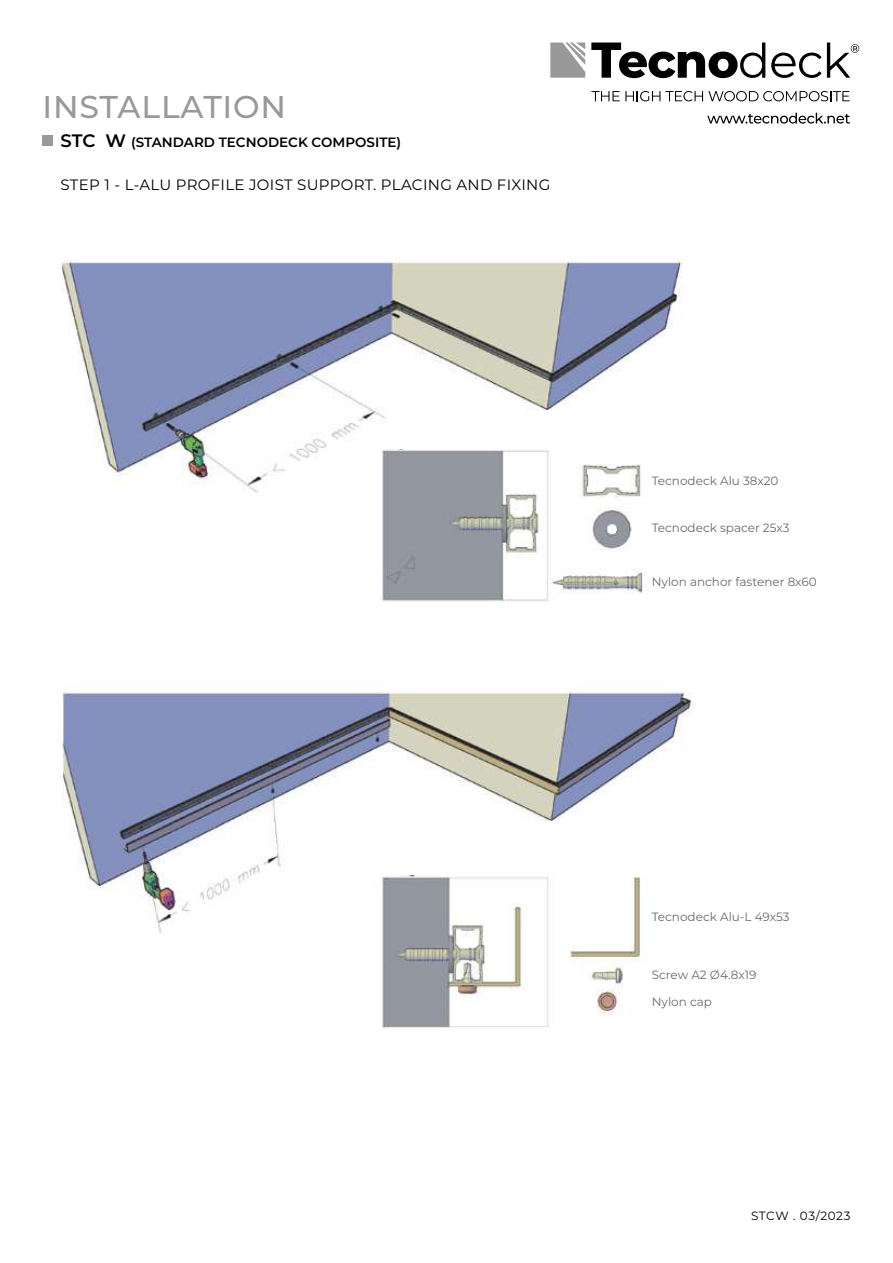
<style>
.page{position:relative;width:893px;height:1263px;background:#fff}
.page>*{position:absolute;margin:0;border:0;box-sizing:border-box;transform-origin:0 0}
.t1{font:500 31.5px "Montserrat";letter-spacing:.025em;color:#9a9999}
.t2{font:15px "Montserrat";letter-spacing:.02em;color:#000}
.t3{font:600 13.5px "Montserrat";color:#010101}
.t4{font:12px "Montserrat";color:#666b6f}
.t5{font:12px "Montserrat";letter-spacing:.04em;color:#000}
.s1{font-size:18px}
</style>
<div class="page">
<div style="left:43px;top:135px;width:10px;height:10px;background:#9a9999"></div>
<img style="left:61px;top:260px;width:621px;height:233px">
<img style="left:378px;top:450px;width:276px;height:152px">
<img style="left:62px;top:692px;width:630px;height:241px">
<img style="left:364px;top:876px;width:304px;height:152px">
<svg style="left:591px;top:91px;width:259px;height:10px"></svg>
<svg style="left:707px;top:113px;width:143px;height:11px"></svg>
<svg style="left:591px;top:43px;width:174px;height:35px"></svg>
<svg style="left:550px;top:43px;width:35px;height:35px"></svg>
<svg style="left:771px;top:43px;width:88px;height:35px"></svg>
<h1 class="t1" style="left:43px;top:85px;width:245px">INSTALLATION</h1>
<p class="t3" style="left:61px;top:133px;width:342px"><span class="s1">STC W</span> (STANDARD TECNODECK COMPOSITE)</p>
<p class="t2" style="left:61px;top:174px;width:491px">STEP 1 - L-ALU PROFILE JOIST SUPPORT. PLACING AND FIXING</p>
<p class="t4" style="left:652px;top:472px;width:128px">Tecnodeck Alu 38x20</p>
<p class="t4" style="left:652px;top:519px;width:139px">Tecnodeck spacer 25x3</p>
<p class="t4" style="left:652px;top:574px;width:167px">Nylon anchor fastener 8x60</p>
<p class="t4" style="left:652px;top:908px;width:139px">Tecnodeck Alu-L 49x53</p>
<p class="t4" style="left:652px;top:966px;width:106px">Screw A2 Ø4.8x19</p>
<p class="t4" style="left:652px;top:993px;width:62px">Nylon cap</p>
<p class="t5" style="left:751px;top:1208px;width:101px">STCW . 03/2023</p>
</div>
